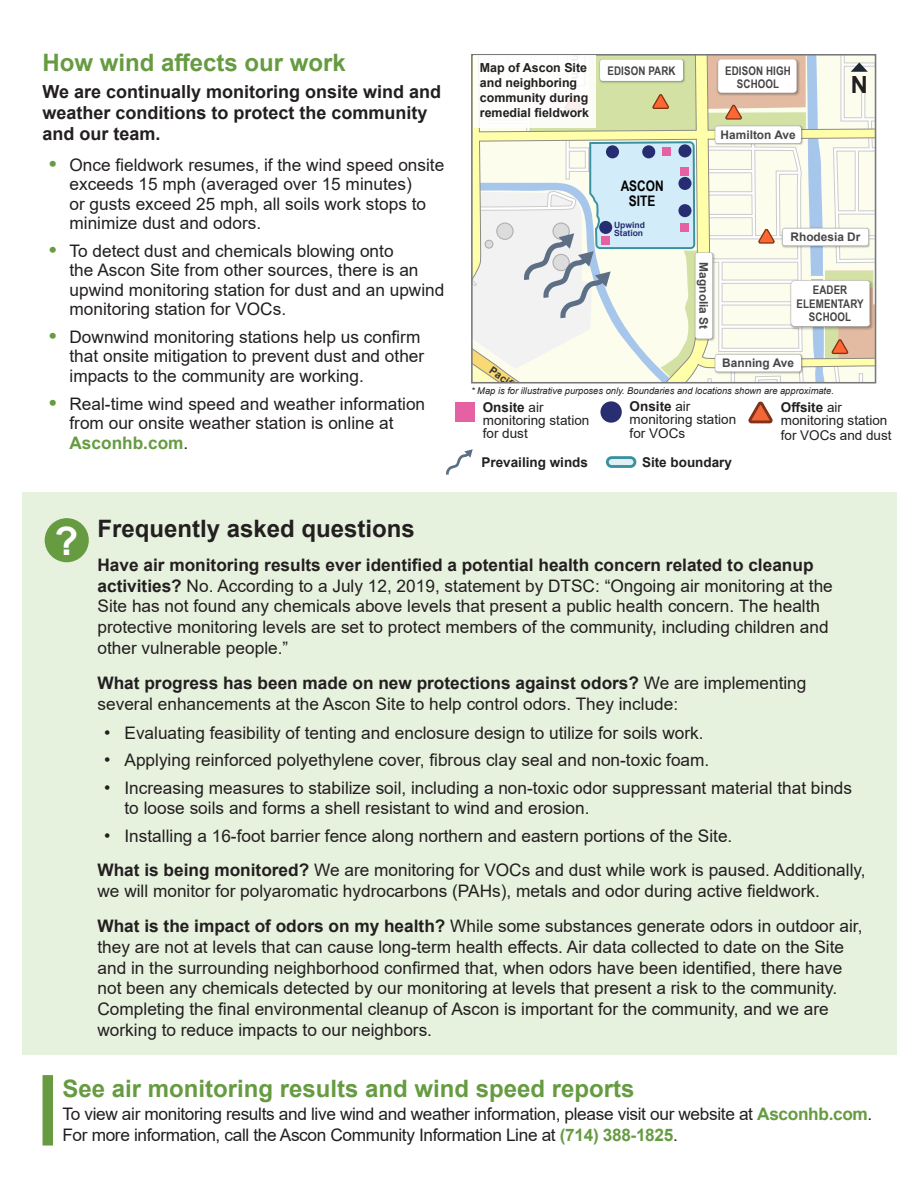
<style>
.page{position:relative;width:918px;height:1188px;background:#fff}
.page>*{position:absolute;margin:0;border:0;box-sizing:border-box;transform-origin:0 0}
.Body_Title{font:700 39px "Arial";color:#fff}
.Body_Title-2{font:700 24px "Arial";color:#669b41}
.Body_Title-3{font:700 24px "Arial";color:#231f20}
.Body_Title-4{font:700 23.7px "Arial";color:#231f20}
.Body_Title-5{font:700 18px/21px "Arial";color:#231f20}
.Body_Title-6{font:17.25px/20.7px "Arial";color:#231f20}
.Body_Title-7{font:17.25px/20.7px "Arial";letter-spacing:-.02em;color:#231f20}
.t1{font:700 14.55px/14.9px "Arial Narrow";color:#000;text-align:center}
.Body_Title-8{font:13.5px/12.8px "Arial";color:#231f20}
.Body_Title-9{font:700 13.5px "Arial";color:#231f20}
.t2{font:700 12.45px/14.9px "Arial";color:#231f20}
.t3{font:700 11.85px/13.2px "Arial Narrow";letter-spacing:.01em;color:#444;text-align:center}
.t4{font:700 11.85px "Arial";color:#474747}
.t5{font:700 10.5px "Arial";color:#333}
.Body_Title-10{font:italic 9.3px "Arial";color:#231f20}
.t6{font:700 8.55px/8.2px "Arial";color:#272d71}
.s1{font-weight:700;font-size:21px;color:#669b41}
.s2{font-weight:700;color:#669b41}
.s3{font-weight:700}
.s4{font-size:18px}
</style>
<div class="page">
<div style="left:22px;top:493px;width:874px;height:562px;background:#e6f1de"></div>
<div style="left:45px;top:518px;width:44px;height:44px;background:#669b41;border-radius:50%"></div>
<svg style="left:472px;top:55px;width:404px;height:328px"></svg>
<div style="left:43px;top:1075px;width:10px;height:71px;background:#669b41"></div>
<div style="left:607px;top:458px;width:28px;height:8px;background:#e1f0f5;border-radius:4px"></div>
<div style="left:606px;top:456px;width:30px;height:12px;border:3px solid #3a92a0;border-radius:4px"></div>
<div style="left:600px;top:401px;width:22px;height:22px;background:#292e70;border-radius:50%"></div>
<svg style="left:748px;top:401px;width:25px;height:23px"></svg>
<svg style="left:446px;top:449px;width:27px;height:26px"></svg>
<div style="left:455px;top:402px;width:20px;height:20px;background:#e661a3"></div>
<p class="Body_Title-2" style="left:43px;top:46px;width:305px">How wind affects our work</p>
<p class="Body_Title-5" style="left:43px;top:82px;width:400px">We are continually monitoring onsite wind and weather conditions to protect the community and our team.</p>
<p class="Body_Title-6" style="left:70px;top:155px;width:376px;line-height:19.5px;text-indent:-20px"><span class="s1">•</span> Once fieldwork resumes, if the wind speed onsite exceeds 15 mph (averaged over 15 minutes)<br>or gusts exceed 25 mph, all soils work stops to minimize dust and odors.</p>
<p class="Body_Title-6" style="left:70px;top:241px;width:376px;line-height:19.5px;text-indent:-20px"><span class="s1">•</span> To detect dust and chemicals blowing onto<br>the Ascon Site from other sources, there is an upwind monitoring station for dust and an upwind monitoring station for VOCs.</p>
<p class="Body_Title-6" style="left:70px;top:327px;width:356px;line-height:19.5px;text-indent:-20px"><span class="s1">•</span> Downwind monitoring stations help us confirm that onsite mitigation to prevent dust and other impacts to the community are working.</p>
<p class="Body_Title-6" style="left:70px;top:394px;width:357px;line-height:19.5px;text-indent:-20px"><span class="s1">•</span> Real-time wind speed and weather information from our onsite weather station is online at<br><span class="s2">Asconhb.com</span>.</p>
<p class="t2" style="left:480px;top:60px;width:111px">Map of Ascon Site and neighboring community during remedial fieldwork</p>
<p class="t3" style="left:607px;top:64px;width:70px">EDISON PARK</p>
<p class="t1" style="left:621px;top:178px;width:45px">ASCON<br>SITE</p>
<p class="t6" style="left:614px;top:221px;width:32px">Upwind<br>Station</p>
<p class="t1" style="left:606px;top:186px;width:74px">ASCON SITE</p>
<p class="t6" style="left:615px;top:229px;width:32px">Upwind</p>
<p class="t3" style="left:725px;top:64px;width:67px">EDISON HIGH<br>SCHOOL</p>
<p class="t4" style="left:721px;top:127px;width:77px">Hamilton Ave</p>
<p class="Body_Title-4" style="left:851px;top:68px;width:19px">N</p>
<p class="t4" style="left:712px;top:262px;width:68px;rotate:90deg">Magnolia St</p>
<p class="t4" style="left:791px;top:229px;width:71px">Rhodesia Dr</p>
<p class="t3" style="left:797px;top:283px;width:69px">EADER<br>ELEMENTARY<br>SCHOOL</p>
<p class="t4" style="left:722px;top:355px;width:73px">Banning Ave</p>
<p class="t5" style="left:495px;top:363px;width:92px;rotate:35deg">Pacific Coast Hwy</p>
<p class="Body_Title-10" style="left:471px;top:385px;width:364px">* Map is for illustrative purposes only. Boundaries and locations shown are approximate.</p>
<p class="Body_Title-8" style="left:630px;top:400px;width:108px"><span class="s3">Onsite</span> air monitoring station</p>
<p class="Body_Title-8" style="left:630px;top:427px;width:57px">for VOCs</p>
<p class="Body_Title-8" style="left:781px;top:401px;width:108px"><span class="s3">Offsite</span> air monitoring station</p>
<p class="Body_Title-8" style="left:781px;top:428px;width:112px">for VOCs and dust</p>
<p class="Body_Title-8" style="left:483px;top:401px;width:108px"><span class="s3">Onsite</span> air monitoring station</p>
<p class="Body_Title-8" style="left:483px;top:427px;width:47px">for dust</p>
<p class="Body_Title-9" style="left:481px;top:453px;width:108px">Prevailing winds</p>
<p class="Body_Title-9" style="left:642px;top:453px;width:92px">Site boundary</p>
<p class="Body_Title" style="left:55px;top:513px;width:25px">?</p>
<p class="Body_Title-3" style="left:98px;top:511px;width:319px">Frequently asked questions</p>
<p class="Body_Title-6" style="left:98px;top:554px;width:737px"><span class="s3">Have air monitoring results ever identified a potential health concern related to cleanup activities?</span> No. According to a July 12, 2019, statement by DTSC: “Ongoing air monitoring at the Site has not found any chemicals above levels that present a public health concern. The health protective monitoring levels are set to protect members of the community, including children and other vulnerable people.”</p>
<p class="Body_Title-6" style="left:98px;top:673px;width:710px"><span class="s3">What progress has been made on new protections against odors?</span> We are implementing several enhancements at the Ascon Site to help control odors. They include:</p>
<p class="Body_Title-6" style="left:104px;top:722px;width:601px"><span class="s4">•</span> Evaluating feasibility of tenting and enclosure design to utilize for soils work.</p>
<p class="Body_Title-6" style="left:104px;top:750px;width:607px"><span class="s4">•</span> Applying reinforced polyethylene cover, fibrous clay seal and non-toxic foam.</p>
<p class="Body_Title-6" style="left:124px;top:777px;width:729px;text-indent:-20px"><span class="s4">•</span> Increasing measures to stabilize soil, including a non-toxic odor suppressant material that binds to loose soils and forms a shell resistant to wind and erosion.</p>
<p class="Body_Title-6" style="left:104px;top:825px;width:630px"><span class="s4">•</span> Installing a 16-foot barrier fence along northern and eastern portions of the Site.</p>
<p class="Body_Title-6" style="left:98px;top:859px;width:770px"><span class="s3">What is being monitored?</span> We are monitoring for VOCs and dust while work is paused. Additionally, we will monitor for polyaromatic hydrocarbons (PAHs), metals and odor during active fieldwork.</p>
<p class="Body_Title-6" style="left:98px;top:916px;width:767px"><span class="s3">What is the impact of odors on my health?</span> While some substances generate odors in outdoor air, they are not at levels that can cause long-term health effects. Air data collected to date on the Site and in the surrounding neighborhood confirmed that, when odors have been identified, there have not been any chemicals detected by our monitoring at levels that present a risk to the community.<br>Completing the final environmental cleanup of Ascon is important for the community, and we are working to reduce impacts to our neighbors.</p>
<p class="Body_Title-2" style="left:62px;top:1071px;width:574px">See air monitoring results and wind speed reports</p>
<p class="Body_Title-7" style="left:62px;top:1104px;width:811px">To view air monitoring results and live wind and weather information, please visit our website at <span class="s2">Asconhb.com</span>.<br>For more information, call the Ascon Community Information Line at <span class="s2">(714) 388-1825</span>.</p>
</div>
